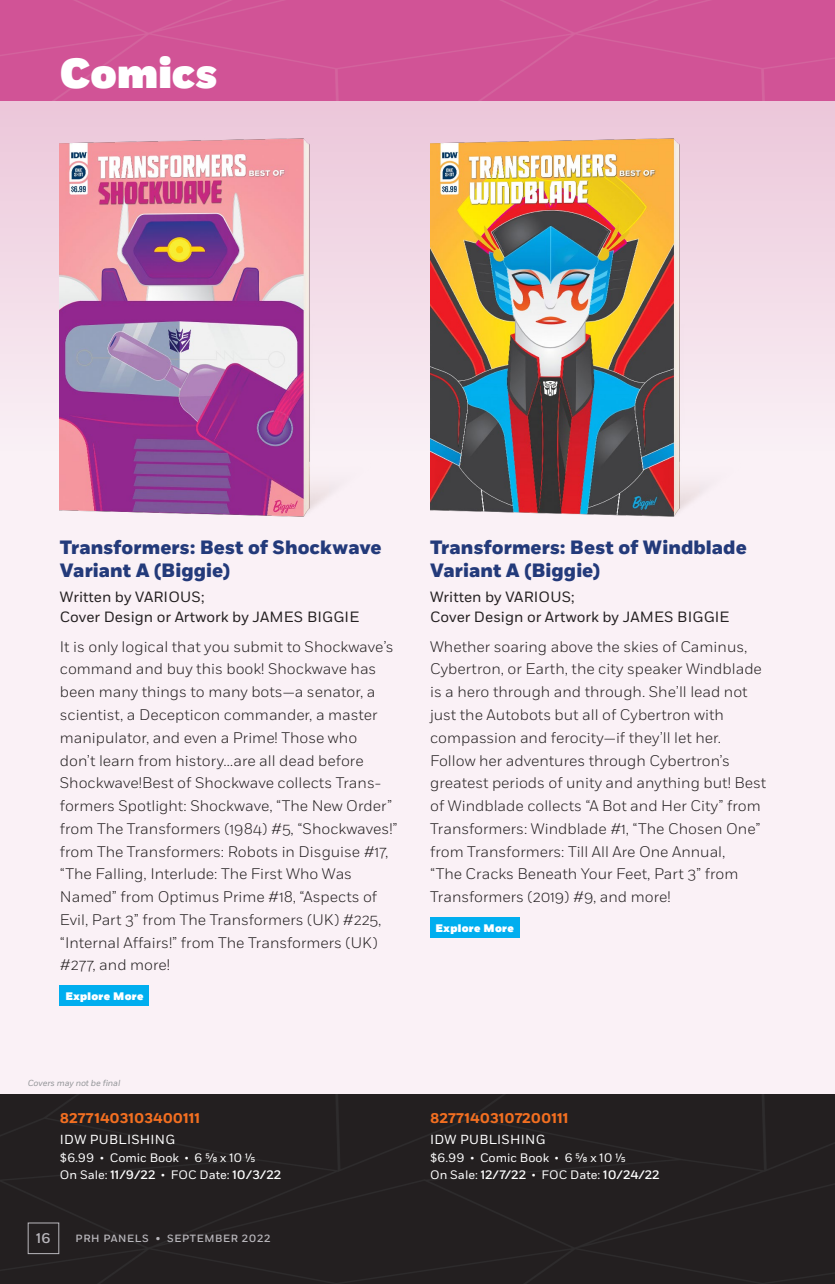
<style>
.page{position:relative;width:835px;height:1284px;background:#faf1f6}
.page>*{position:absolute;margin:0;border:0;box-sizing:border-box;transform-origin:0 0}
.t1{font:900 42px "Fort";letter-spacing:.005em;color:#fff}
.CC_Title{font:800 19.25px/23.6px "Fort";letter-spacing:.005em;color:#233a7a}
.CC_Body_Copy{font:300 15.4px/22.8px "Fort";color:#231f20}
.CC_Author{font:14.88px/19.6px "Fort";color:#231f20}
.CC_Specs_ISBN{font:700 14px "Fort";color:#f36f21}
.t2{font:500 14px "Fort";color:#b9b7bc}
.CC_Specs{font:13.12px "Fort";letter-spacing:.02em;color:#fff}
.CC_Specs-2{font:12.25px/17.5px "Fort";color:#fff}
.CC_Link_Button{font:900 10.85px "Fort";letter-spacing:.025em;color:#fff}
.t3{font:500 10.5px "Fort";letter-spacing:.06em;color:#b9b7bc}
.t4{font:italic 8.75px "Fort";letter-spacing:-.01em;color:#939598}
.s1{font-size:8.75px}
.s2{font-weight:500}
</style>
<div class="page">
<div style="left:0;top:101px;width:835px;height:350px;background:linear-gradient(to bottom,#ecc6d9,#f9f0f5)"></div>
<div style="left:0;top:0;width:835px;height:101px;background:#d15396"></div>
<div style="left:0;top:1095px;width:835px;height:189px;background:#231f20"></div>
<div style="left:28px;top:1222px;width:31px;height:32px;border:1px solid #b9b7bc"></div>
<div style="left:430px;top:917px;width:89px;height:20px;background:#00aeef"></div>
<div style="left:60px;top:986px;width:89px;height:20px;background:#00aeef"></div>
<img style="left:430px;top:139px;width:346px;height:378px">
<img style="left:60px;top:139px;width:346px;height:378px">
<h1 class="t1" style="left:60px;top:47px;width:159px">Comics</h1>
<p class="CC_Title" style="left:60px;top:536px;width:323px">Transformers: Best of Shockwave<br>Variant A (Biggie)</p>
<p class="CC_Author" style="left:60px;top:587px;width:301px">Written by VARIOUS;<br>Cover Design or Artwork by JAMES BIGGIE</p>
<p class="CC_Body_Copy" style="left:60px;top:635px;width:339px">It is only logical that you submit to Shockwave’s command and buy this book! Shockwave has been many things to many bots—a senator, a scientist, a Decepticon commander, a master manipulator, and even a Prime! Those who<br>don’t learn from history…are all dead before Shockwave!Best of Shockwave collects Trans&shy;formers Spotlight: Shockwave, “The New Order” from The Transformers (1984) #5, “Shockwaves!” from The Transformers: Robots in Disguise #17, “The Falling, Interlude: The First Who Was Named” from Optimus Prime #18, “Aspects of Evil, Part 3” from The Transformers (UK) #225, “Internal Affairs!” from The Transformers (UK) #277, and more!</p>
<p class="CC_Link_Button" style="left:65px;top:989px;width:80px">Explore More</p>
<p class="t4" style="left:28px;top:1077px;width:94px">Covers may not be final</p>
<p class="CC_Specs_ISBN" style="left:60px;top:1109px;width:142px">82771403103400111</p>
<p class="CC_Specs" style="left:60px;top:1131px;width:117px">IDW PUBLISHING</p>
<p class="CC_Specs-2" style="left:60px;top:1149px;width:223px">$6.99 <span class="s1">•</span> Comic Book <span class="s1">•</span> 6 5/8 x 10 1/5<br>On Sale: <span class="s2">11/9/22</span> <span class="s1">•</span> FOC Date: <span class="s2">10/3/22</span></p>
<p class="t2" style="left:36px;top:1229px;width:16px">16</p>
<p class="t3" style="left:76px;top:1232px;width:196px">PRH PANELS • SEPTEMBER 2022</p>
<p class="CC_Title" style="left:430px;top:536px;width:318px">Transformers: Best of Windblade<br>Variant A (Biggie)</p>
<p class="CC_Author" style="left:430px;top:587px;width:301px">Written by VARIOUS;<br>Cover Design or Artwork by JAMES BIGGIE</p>
<p class="CC_Body_Copy" style="left:430px;top:635px;width:338px">Whether soaring above the skies of Caminus, Cybertron, or Earth, the city speaker Windblade is a hero through and through. She’ll lead not just the Autobots but all of Cybertron with compassion and ferocity—if they’ll let her.<br>Follow her adventures through Cybertron’s greatest periods of unity and anything but! Best of Windblade collects “A Bot and Her City” from Transformers: Windblade #1, “The Chosen One” from Transformers: Till All Are One Annual,<br>“The Cracks Beneath Your Feet, Part 3” from Transformers (2019) #9, and more!</p>
<p class="CC_Link_Button" style="left:436px;top:921px;width:80px">Explore More</p>
<p class="CC_Specs_ISBN" style="left:430px;top:1109px;width:140px">82771403107200111</p>
<p class="CC_Specs" style="left:430px;top:1131px;width:117px">IDW PUBLISHING</p>
<p class="CC_Specs-2" style="left:430px;top:1149px;width:231px">$6.99 <span class="s1">•</span> Comic Book <span class="s1">•</span> 6 5/8 x 10 1/5<br>On Sale: <span class="s2">12/7/22</span> <span class="s1">•</span> FOC Date: <span class="s2">10/24/22</span></p>
</div>
